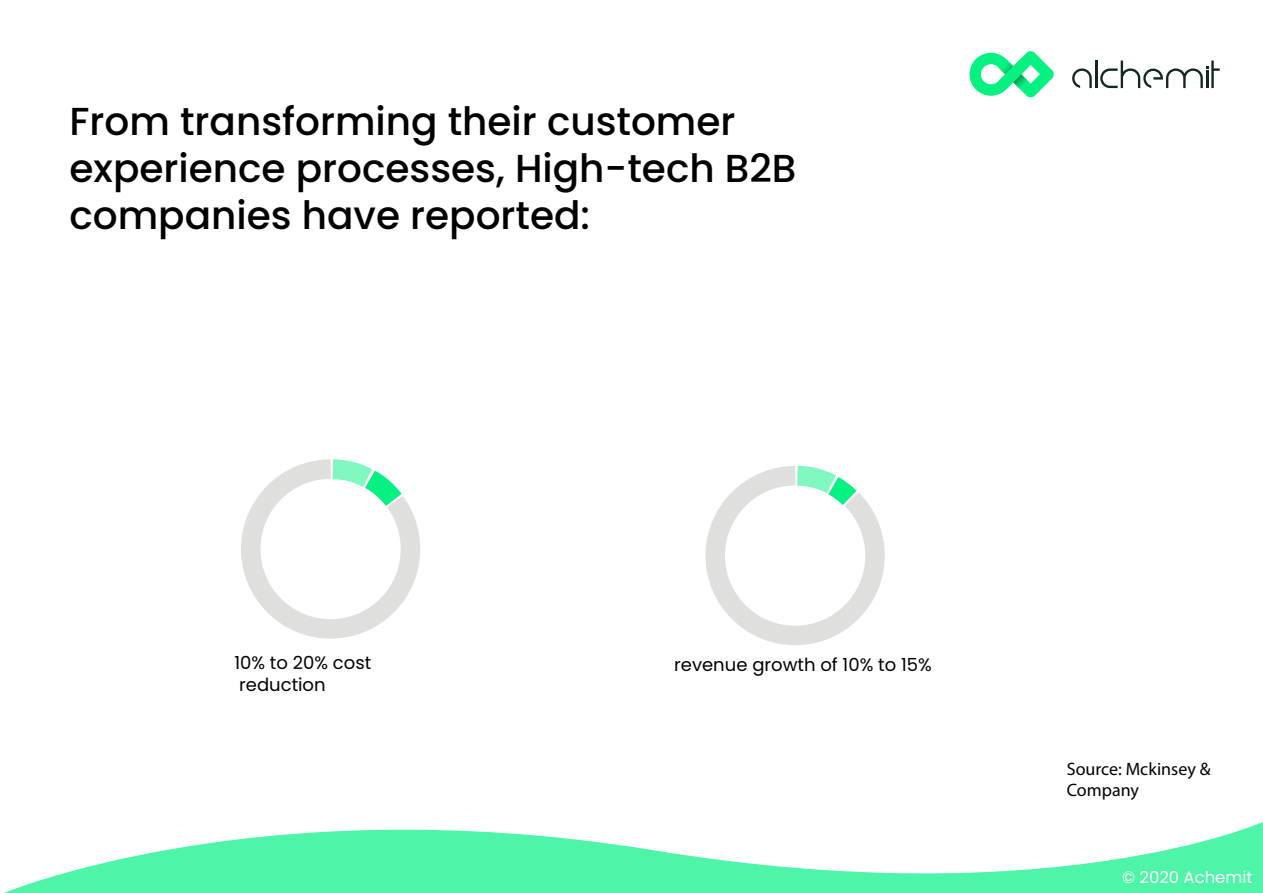
<style>
.page{position:relative;width:1263px;height:893px;background:#fff}
.page>*{position:absolute;margin:0;border:0;box-sizing:border-box;transform-origin:0 0}
.t1{font:500 39px/46.8px "Poppins";color:#000}
.t2{font:18px/21.6px "Poppins";color:#000}
.t3{font:18px/21.6px "Myriad Pro";color:#000}
.t4{font:16.5px "Poppins";color:#fff}
</style>
<div class="page">
<svg style="left:969px;top:51px;width:85px;height:46px"></svg>
<hr style="left:1095px;top:60px;width:2px;height:28px;background:#13261f">
<svg style="left:1100px;top:60px;width:120px;height:28px"></svg>
<svg style="left:1072px;top:68px;width:20px;height:20px"></svg>
<svg style="left:4px;top:822px;width:1259px;height:71px;fill:#4ef4a7"></svg>
<svg style="left:705px;top:465px;width:180px;height:180px"></svg>
<svg style="left:241px;top:459px;width:179px;height:180px"></svg>
<p class="t1" style="left:69px;top:98px;width:728px">From transforming their customer experience processes, High-tech B2B companies have reported:</p>
<p class="t2" style="left:234px;top:652px;width:138px">10% to 20% cost reduction</p>
<p class="t2" style="left:674px;top:654px;width:259px">revenue growth of 10% to 15%</p>
<p class="t3" style="left:1067px;top:757px;width:145px">Source: Mckinsey &amp;<br>Company</p>
<p class="t4" style="left:1122px;top:868px;width:132px">© 2020 Achemit</p>
</div>
